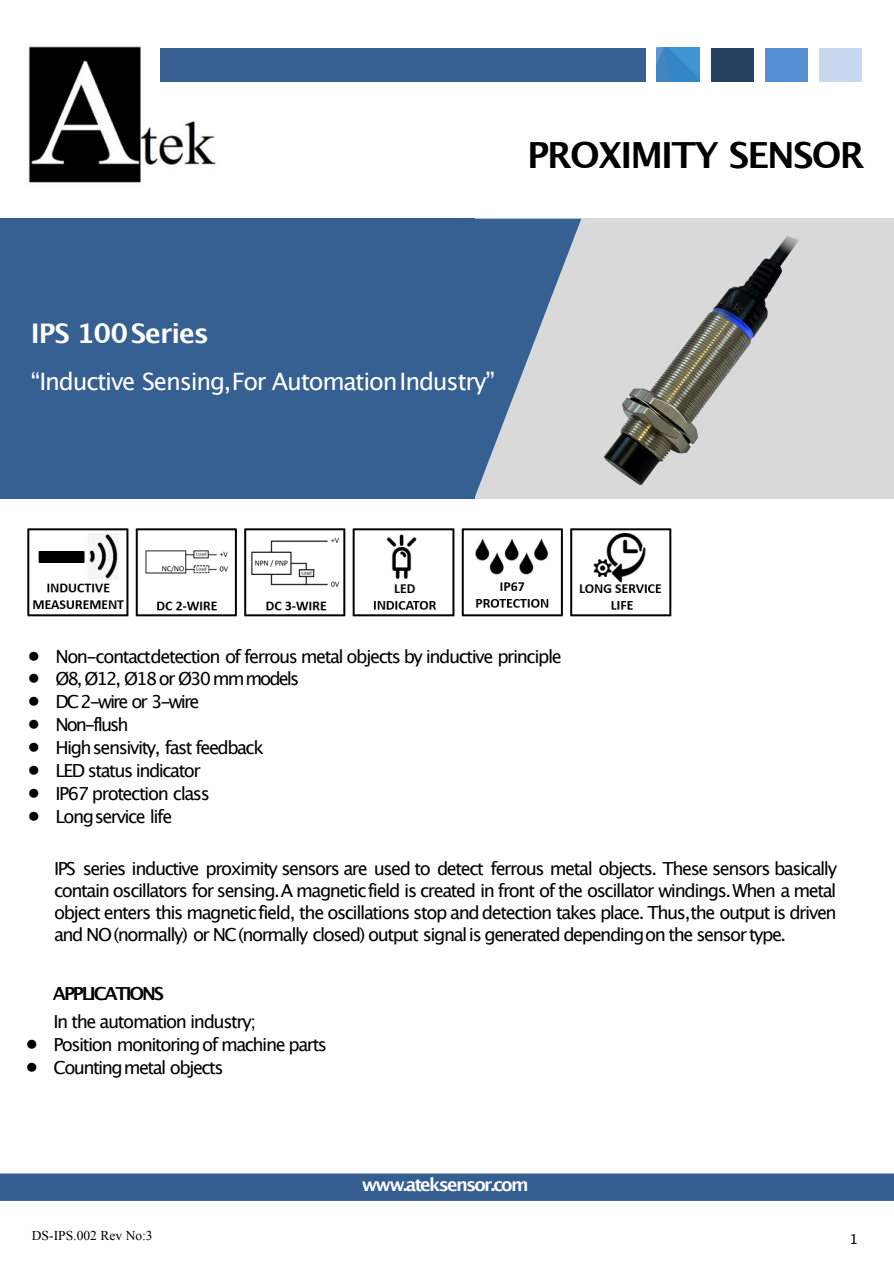
<style>
.page{position:relative;width:894px;height:1264px;background:#fff}
.page>*{position:absolute;margin:0;border:0;box-sizing:border-box;transform-origin:0 0}
.t1{font:700 36px "Lucida Grande";letter-spacing:-.05em;color:#000}
.t2{font:700 27px "Lucida Grande";letter-spacing:-.04em;color:#fff}
.t3{font:24px "Lucida Grande";letter-spacing:-.05em;color:#fff}
.t4{font:18px/21.9px "Lucida Grande";letter-spacing:-.08em;color:#000;text-align:justify}
.t5{font:18px "Lucida Grande";letter-spacing:-.105em;color:#000}
.t6{font:700 18px "Lucida Grande";letter-spacing:-.095em;color:#fff}
.t7{font:18px "Lucida Grande";letter-spacing:-.11em;color:#000}
.t8{font:700 18px "Lucida Grande";letter-spacing:-.12em;color:#000}
.t9{font:18px "Lucida Grande";letter-spacing:-.115em;color:#000}
.t10{font:13.5px "Times New Roman";color:#000}
.t11{font:13.5px "Lucida Grande";color:#000}
.s1{font-family:"Monaco"}
</style>
<div class="page">
<img style="left:27px;top:46px;width:189px;height:137px">
<div style="left:474px;top:218px;width:419px;height:280px;background:#d9d9d9"></div>
<img style="left:560px;top:218px;width:286px;height:281px">
<img style="left:27px;top:528px;width:645px;height:89px">
<svg style="left:474px;top:219px;width:107px;height:280px"></svg>
<div style="left:0;top:219px;width:474px;height:280px;background:#376092"></div>
<div style="left:0;top:1173px;width:893px;height:27px;background:#365f91"></div>
<img style="left:656px;top:48px;width:43px;height:34px">
<div style="left:710px;top:48px;width:43px;height:34px;background:#254061"></div>
<div style="left:764px;top:48px;width:43px;height:34px;background:#558ed5"></div>
<div style="left:818px;top:48px;width:43px;height:34px;background:#c6d9f1"></div>
<div style="left:160px;top:48px;width:485px;height:34px;background:#376092"></div>
<h1 class="t1" style="left:527px;top:139px;width:339px">PROXIMITY SENSOR</h1>
<h2 class="t2" style="left:31px;top:322px;width:180px">IPS 100Series</h2>
<h3 class="t3" style="left:31px;top:371px;width:465px">“Inductive Sensing,For AutomationIndustry”</h3>
<p class="t4" style="left:28px;top:646px;width:534px"><span class="s1">•</span> Non-contactdetection of ferrous metal objects by inductive principle</p>
<p class="t5" style="left:28px;top:671px;width:272px"><span class="s1">•</span> Ø8, Ø12, Ø18 or Ø30 mmmodels</p>
<p class="t7" style="left:28px;top:694px;width:172px"><span class="s1">•</span> DC 2-wire or 3-wire</p>
<p class="t9" style="left:28px;top:717px;width:101px"><span class="s1">•</span> Non-flush</p>
<p class="t4" style="left:28px;top:738px;width:237px"><span class="s1">•</span> Highsensivity, fast feedback</p>
<p class="t4" style="left:28px;top:761px;width:174px"><span class="s1">•</span> LED status indicator</p>
<p class="t4" style="left:28px;top:784px;width:183px"><span class="s1">•</span> IP67 protection class</p>
<p class="t4" style="left:28px;top:807px;width:145px"><span class="s1">•</span> Longservice life</p>
<p class="t4" style="left:54px;top:859px;width:784px">IPS series inductive proximity sensors are used to detect ferrous metal objects. These sensors basically contain oscillators for sensing.A magneticfield is created in front of the oscillator windings.When a metal object enters this magneticfield, the oscillations stop and detection takes place. Thus,the output is driven and NO(normally) or NC(normally closed) output signal is generated dependingon the sensor type.</p>
<p class="t8" style="left:53px;top:986px;width:112px">APPLICATIONS</p>
<p class="t4" style="left:53px;top:1011px;width:204px">In the automation industry;</p>
<p class="t4" style="left:26px;top:1034px;width:302px"><span class="s1">•</span> Position monitoring of machine parts</p>
<p class="t4" style="left:26px;top:1058px;width:198px"><span class="s1">•</span> Countingmetal objects</p>
<p class="t6" style="left:362px;top:1177px;width:168px">www.ateksensor.com</p>
<p class="t10" style="left:32px;top:1230px;width:122px">DS-IPS.002 Rev No:3</p>
<p class="t11" style="left:849px;top:1233px;width:10px">1</p>
</div>
